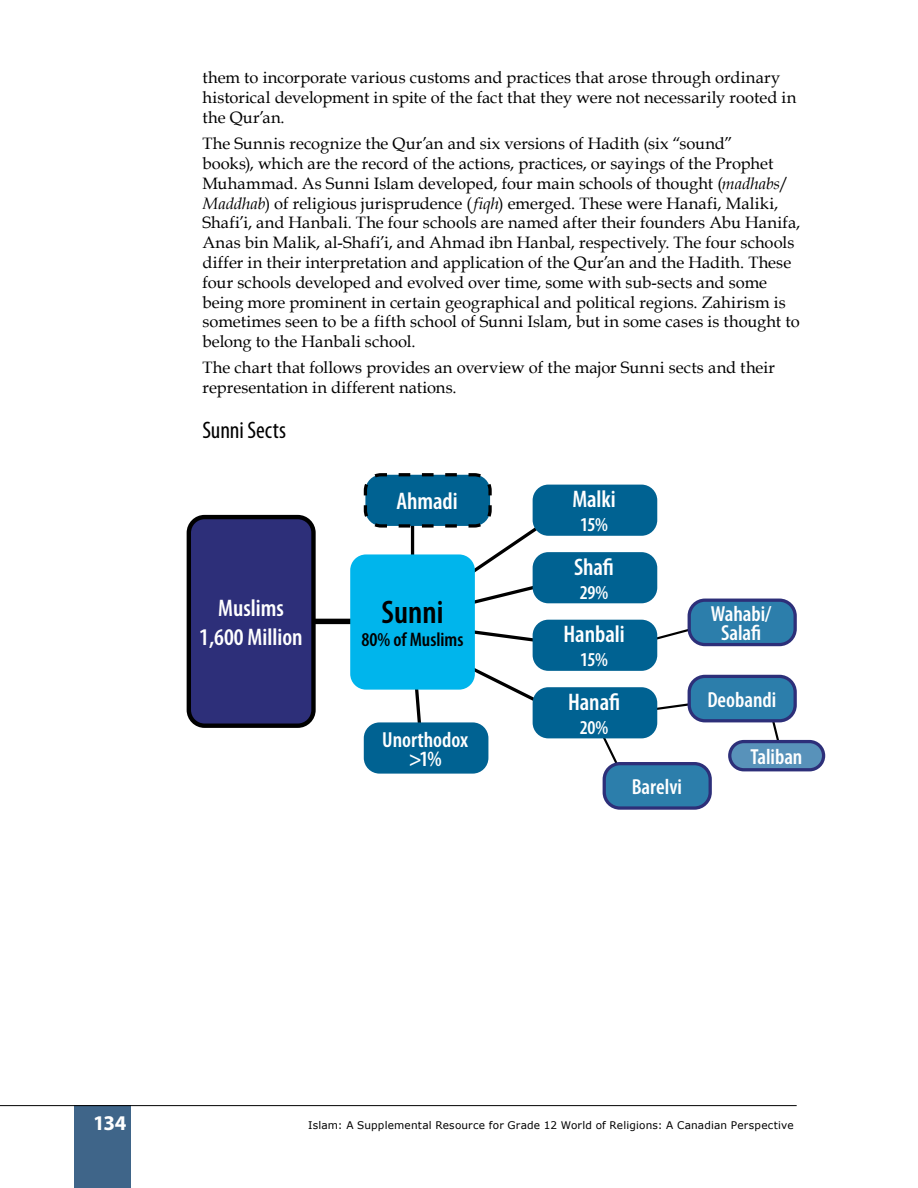
<style>
.page{position:relative;width:918px;height:1188px;background:#fff}
.page>*{position:absolute;margin:0;border:0;box-sizing:border-box;transform-origin:0 0}
.t1{font:600 condensed 32.85px "Myriad Pro";color:#000}
.t2{font:600 condensed 24px/28.8px "Myriad Pro";color:#fff;text-align:center}
.t3{font:condensed 24px "Myriad Pro";letter-spacing:-.005em;color:#000}
.t4{font:600 condensed 21.9px/18.6px "Myriad Pro";color:#fff;text-align:center}
.t5{font:700 21px "Myriad Pro";color:#fff}
.t6{font:600 condensed 19.65px "Myriad Pro";letter-spacing:-.03em;color:#fff}
.t7{font:600 condensed 19.65px "Myriad Pro";color:#000}
.t8{font:16.5px/19.8px "Book Antiqua";color:#000}
.t9{font:10.5px "Verdana";letter-spacing:.015em;color:#000}
.s1{font-style:italic}
</style>
<div class="page">
<div style="left:74px;top:1105px;width:56px;height:83px;background:#3f6589"></div>
<hr style="left:0;top:1105px;width:797px;height:1px;background:#000">
<div style="left:282px;top:619px;width:97px;height:5px;background:#000"></div>
<div style="left:189px;top:517px;width:124px;height:209px;background:#2d2f79;border-radius:16px"></div>
<div style="left:187px;top:515px;width:129px;height:213px;border:4px solid #000;border-radius:16px"></div>
<svg style="left:637px;top:619px;width:63px;height:27px"></svg>
<svg style="left:767px;top:722px;width:17px;height:18px"></svg>
<svg style="left:592px;top:696px;width:142px;height:93px"></svg>
<svg style="left:363px;top:473px;width:197px;height:263px"></svg>
<div style="left:533px;top:485px;width:124px;height:51px;background:#006292;border-radius:16px"></div>
<div style="left:533px;top:552px;width:124px;height:51px;background:#006292;border-radius:16px"></div>
<div style="left:533px;top:620px;width:124px;height:51px;background:#006292;border-radius:16px"></div>
<div style="left:689px;top:600px;width:106px;height:45px;background:#2c7eab;border-radius:16px"></div>
<div style="left:688px;top:599px;width:109px;height:47px;border:3px solid #2d2f79;border-radius:16px"></div>
<div style="left:689px;top:676px;width:106px;height:45px;background:#2c7eab;border-radius:16px"></div>
<div style="left:688px;top:675px;width:109px;height:47px;border:3px solid #2d2f79;border-radius:16px"></div>
<div style="left:604px;top:764px;width:106px;height:44px;background:#2c7eab;border-radius:16px"></div>
<div style="left:603px;top:762px;width:109px;height:48px;border:3px solid #2d2f79;border-radius:16px"></div>
<div style="left:730px;top:742px;width:94px;height:28px;background:#5892ba;border-radius:14px"></div>
<div style="left:728px;top:740px;width:97px;height:31px;border:3px solid #2d2f79;border-radius:14px"></div>
<div style="left:364px;top:722px;width:124px;height:52px;background:#006292;border-radius:16px"></div>
<div style="left:533px;top:687px;width:124px;height:51px;background:#006292;border-radius:16px"></div>
<div style="left:350px;top:554px;width:125px;height:136px;background:#00b5ec;border-radius:16px"></div>
<p class="t8" style="left:202px;top:67px;width:595px">them to incorporate various customs and practices that arose through ordinary historical development in spite of the fact that they were not necessarily rooted in the Qur’an.</p>
<p class="t8" style="left:202px;top:133px;width:599px">The Sunnis recognize the Qur’an and six versions of Hadith (six “sound”<br>books), which are the record of the actions, practices, or sayings of the Prophet Muhammad. As Sunni Islam developed, four main schools of thought (<span class="s1">madhabs</span>/ <span class="s1">Maddhab</span>) of religious jurisprudence (<span class="s1">fiqh</span>) emerged. These were Hanafi, Maliki, Shafi’i, and Hanbali. The four schools are named after their founders Abu Hanifa, Anas bin Malik, al-Shafi’i, and Ahmad ibn Hanbal, respectively. The four schools differ in their interpretation and application of the Qur’an and the Hadith. These four schools developed and evolved over time, some with sub-sects and some being more prominent in certain geographical and political regions. Zahirism is sometimes seen to be a fifth school of Sunni Islam, but in some cases is thought to belong to the Hanbali school.</p>
<p class="t8" style="left:202px;top:358px;width:574px">The chart that follows provides an overview of the major Sunni sects and their representation in different nations.</p>
<h2 class="t3" style="left:202px;top:416px;width:85px">Sunni Sects</h2>
<h2 class="t2" style="left:199px;top:593px;width:105px">Muslims<br>1,600 Million</h2>
<h2 class="t2" style="left:396px;top:487px;width:63px">Ahmadi</h2>
<h2 class="t2" style="left:572px;top:485px;width:45px">Malki</h2>
<p class="t6" style="left:580px;top:512px;width:29px">15%</p>
<h2 class="t2" style="left:574px;top:552px;width:41px">Shafi</h2>
<p class="t6" style="left:580px;top:580px;width:30px">29%</p>
<h2 class="t2" style="left:564px;top:620px;width:63px">Hanbali</h2>
<p class="t6" style="left:580px;top:647px;width:29px">15%</p>
<h1 class="t1" style="left:381px;top:591px;width:63px">Sunni</h1>
<p class="t7" style="left:361px;top:628px;width:104px">80% of Muslims</p>
<h3 class="t4" style="left:382px;top:730px;width:87px">Unorthodox &gt;1%</h3>
<h2 class="t2" style="left:568px;top:687px;width:53px">Hanafi</h2>
<p class="t6" style="left:580px;top:715px;width:30px">20%</p>
<h3 class="t4" style="left:632px;top:777px;width:52px">Barelvi</h3>
<h3 class="t4" style="left:711px;top:604px;width:62px">Wahabi/<br>Salafi</h3>
<h3 class="t4" style="left:707px;top:690px;width:70px">Deobandi</h3>
<h3 class="t4" style="left:750px;top:747px;width:54px">Taliban</h3>
<p class="t5" style="left:93px;top:1109px;width:35px">134</p>
<p class="t9" style="left:308px;top:1118px;width:487px">Islam: A Supplemental Resource for Grade 12 World of Religions: A Canadian Perspective</p>
</div>
